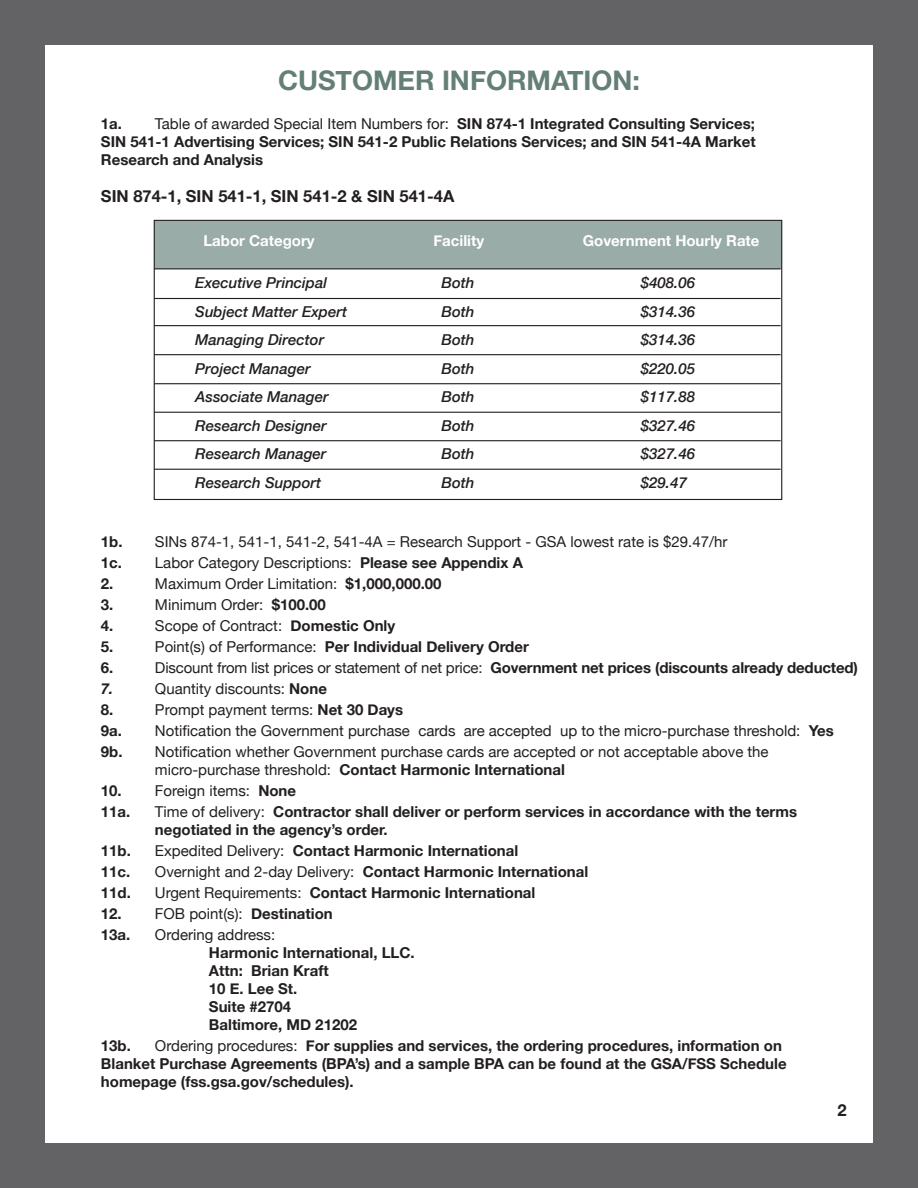
<style>
.page{position:relative;width:918px;height:1188px;background:#fff}
.page>*{position:absolute;margin:0;border:0;box-sizing:border-box;transform-origin:0 0}
.t1{font:700 27px "Helvetica Neue";color:#647f77}
.t2{font:700 16.5px "Helvetica Neue";color:#231f20}
.t3{font:700 15px/18px "Helvetica Neue";color:#231f20}
.t4{font:15px/21px "Helvetica Neue";color:#231f20}
.t5{font:italic 500 15px "Helvetica Neue";color:#231f20}
.t6{font:700 15px "Helvetica Neue";color:#fff}
.t7{font:italic 700 15px "Helvetica Neue";color:#231f20}
.s1{font-weight:400}
.s2{font-weight:700}
</style>
<div class="page">
<div style="left:0;top:0;width:918px;height:1188px;border:45px solid #636366"></div>
<div style="left:154px;top:221px;width:628px;height:48px;background:#9aaca7"></div>
<div style="left:154px;top:220px;width:628px;height:280px;border:1px solid #231f20"></div>
<hr style="left:154px;top:298px;width:627px;height:1px;background:#231f20">
<hr style="left:154px;top:325px;width:627px;height:1px;background:#231f20">
<hr style="left:154px;top:354px;width:627px;height:1px;background:#231f20">
<hr style="left:154px;top:383px;width:627px;height:1px;background:#231f20">
<hr style="left:154px;top:412px;width:627px;height:1px;background:#231f20">
<hr style="left:154px;top:440px;width:627px;height:1px;background:#231f20">
<hr style="left:154px;top:469px;width:627px;height:1px;background:#231f20">
<hr style="left:154px;top:268px;width:627px;height:1px;background:#231f20">
<h1 class="t1" style="left:278px;top:59px;width:363px">CUSTOMER INFORMATION:</h1>
<p class="t3" style="left:101px;top:115px;width:656px;text-align:justify">1a. <span class="s1">Table of awarded Special Item Numbers for:</span> SIN 874-1 Integrated Consulting Services; SIN 541-1 Advertising Services; SIN 541-2 Public Relations Services; and SIN 541-4A Market Research and Analysis</p>
<p class="t2" style="left:101px;top:184px;width:355px">SIN 874-1, SIN 541-1, SIN 541-2 &amp; SIN 541-4A</p>
<p class="t6" style="left:203px;top:229px;width:113px">Labor Category</p>
<p class="t6" style="left:433px;top:229px;width:52px">Facility</p>
<p class="t6" style="left:583px;top:229px;width:178px">Government Hourly Rate</p>
<p class="t5" style="left:195px;top:270px;width:133px">Executive Principal</p>
<p class="t5" style="left:442px;top:270px;width:35px">Both</p>
<p class="t5" style="left:641px;top:270px;width:56px">$408.06</p>
<p class="t5" style="left:195px;top:299px;width:153px">Subject Matter Expert</p>
<p class="t5" style="left:442px;top:299px;width:35px">Both</p>
<p class="t5" style="left:641px;top:299px;width:56px">$314.36</p>
<p class="t5" style="left:195px;top:327px;width:130px">Managing Director</p>
<p class="t5" style="left:442px;top:327px;width:35px">Both</p>
<p class="t5" style="left:641px;top:327px;width:56px">$314.36</p>
<p class="t5" style="left:195px;top:356px;width:117px">Project Manager</p>
<p class="t5" style="left:442px;top:356px;width:35px">Both</p>
<p class="t5" style="left:641px;top:356px;width:56px">$220.05</p>
<p class="t5" style="left:195px;top:384px;width:135px">Associate Manager</p>
<p class="t5" style="left:442px;top:384px;width:35px">Both</p>
<p class="t5" style="left:641px;top:384px;width:56px">$117.88</p>
<p class="t5" style="left:195px;top:413px;width:133px">Research Designer</p>
<p class="t5" style="left:442px;top:413px;width:35px">Both</p>
<p class="t5" style="left:641px;top:413px;width:56px">$327.46</p>
<p class="t5" style="left:195px;top:441px;width:133px">Research Manager</p>
<p class="t5" style="left:442px;top:441px;width:35px">Both</p>
<p class="t5" style="left:641px;top:441px;width:56px">$327.46</p>
<p class="t5" style="left:195px;top:470px;width:127px">Research Support</p>
<p class="t5" style="left:442px;top:470px;width:35px">Both</p>
<p class="t5" style="left:641px;top:470px;width:47px">$29.47</p>
<p class="t4" style="left:101px;top:532px;width:628px"><span class="s2">1b.</span> SINs 874-1, 541-1, 541-2, 541-4A = Research Support - GSA lowest rate is $29.47/hr<br><span class="s2">1c.</span> Labor Category Descriptions: <span class="s2">Please see Appendix A<br>2.</span></p>
<p class="t4" style="left:155px;top:574px;width:288px">Maximum Order Limitation: <span class="s2">$1,000,000.00</span></p>
<p class="t3" style="left:101px;top:596px;width:14px">3.</p>
<p class="t4" style="left:155px;top:595px;width:172px">Minimum Order: <span class="s2">$100.00</span></p>
<p class="t3" style="left:101px;top:617px;width:14px">4.</p>
<p class="t4" style="left:155px;top:616px;width:242px">Scope of Contract: <span class="s2">Domestic Only</span></p>
<p class="t3" style="left:101px;top:638px;width:14px">5.</p>
<p class="t3" style="left:155px;top:638px;width:375px"><span class="s1">Point(s) of Performance:</span> Per Individual Delivery Order</p>
<p class="t3" style="left:101px;top:659px;width:14px">6.</p>
<p class="t3" style="left:155px;top:659px;width:704px"><span class="s1">Discount from list prices or statement of net price:</span> Government net prices (discounts already deducted)</p>
<p class="t7" style="left:101px;top:677px;width:14px">7.</p>
<p class="t4" style="left:155px;top:679px;width:174px">Quantity discounts: <span class="s2">None</span></p>
<p class="t3" style="left:101px;top:701px;width:14px">8.</p>
<p class="t4" style="left:101px;top:700px;width:734px;text-indent:54px">Prompt payment terms: <span class="s2">Net 30 Days<br>9a.</span> Notification the Government purchase cards are accepted up to the micro-purchase threshold: <span class="s2">Yes<br>9b.</span> Notification whether Government purchase cards are accepted or not acceptable above the</p>
<p class="t3" style="left:155px;top:761px;width:412px"><span class="s1">micro-purchase threshold:</span> Contact Harmonic International</p>
<p class="t4" style="left:101px;top:781px;width:197px"><span class="s2">10.</span> Foreign items: <span class="s2">None<br>11a.</span></p>
<p class="t3" style="left:155px;top:803px;width:644px"><span class="s1">Time of delivery:</span> Contractor shall deliver or perform services in accordance with the terms negotiated in the agency’s order.</p>
<p class="t3" style="left:101px;top:842px;width:32px">11b.</p>
<p class="t3" style="left:155px;top:842px;width:365px"><span class="s1">Expedited Delivery:</span> Contact Harmonic International</p>
<p class="t3" style="left:101px;top:863px;width:31px">11c.</p>
<p class="t3" style="left:155px;top:863px;width:435px"><span class="s1">Overnight and 2-day Delivery:</span> Contact Harmonic International</p>
<p class="t3" style="left:101px;top:884px;width:32px">11d.</p>
<p class="t3" style="left:155px;top:884px;width:382px"><span class="s1">Urgent Requirements:</span> Contact Harmonic International</p>
<p class="t3" style="left:101px;top:904px;width:233px;line-height:21px">12. <span class="s1">FOB point(s):</span> Destination<br>13a.</p>
<p class="t4" style="left:155px;top:925px;width:122px">Ordering address:</p>
<p class="t3" style="left:209px;top:944px;width:207px">Harmonic International, LLC.<br>Attn: Brian Kraft<br>10 E. Lee St.<br>Suite #2704<br>Baltimore, MD 21202</p>
<p class="t3" style="left:101px;top:1037px;width:687px;text-indent:54px"><span class="s1">Ordering procedures:</span> For supplies and services, the ordering procedures, information on<br>Blanket Purchase Agreements (BPA’s) and a sample BPA can be found at the GSA/FSS Schedule homepage (fss.gsa.gov/schedules).</p>
<p class="t3" style="left:101px;top:1037px;width:32px">13b.</p>
<p class="t2" style="left:838px;top:1097px;width:11px">2</p>
</div>
